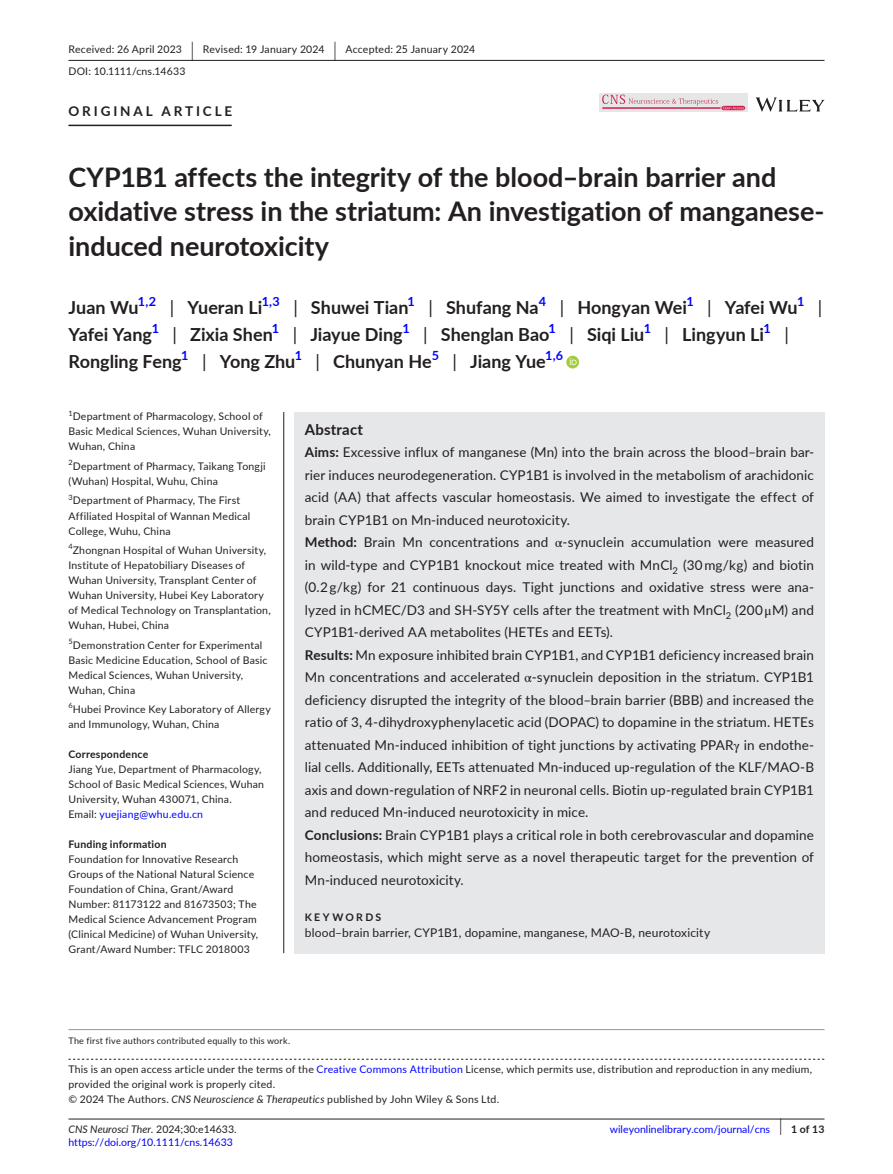
<style>
.page{position:relative;width:893px;height:1174px;background:#fff}
.page>*{position:absolute;margin:0;border:0;box-sizing:border-box;transform-origin:0 0}
.t1{font:700 27px/34.5px "Lato";letter-spacing:-.005em;color:#231f20}
.t2{font:700 18px "Lato";color:#231f20}
.t3{font:18px "Lato";color:#231f20}
.t4{font:700 15px "Lato";letter-spacing:.015em;color:#231f20}
.t5{font:13.5px/22.5px "Lato";letter-spacing:.01em;color:#231f20}
.t6{font:700 13.5px "Lato";letter-spacing:.215em;color:#231f20}
.t7{font:700 12.6px "Lato";color:#00f}
.t8{font:12px "Lato";letter-spacing:.015em;color:#231f20}
.t9{font:10.5px/15px "Lato";letter-spacing:.02em;color:#231f20}
.t10{font:10.5px "Lato";color:#00f}
.t11{font:700 10.5px "Lato";letter-spacing:.02em;color:#231f20}
.t12{font:italic 10.5px "Lato";color:#231f20}
.t13{font:700 10.5px "Lato";letter-spacing:.22em;color:#231f20}
.t14{font:9px "Lato";letter-spacing:.025em;color:#231f20}
.s1{font-size:19.65px}
.s2{font-weight:400}
.s3{color:#00f}
.s4{font-weight:700}
.s5{font-family:"STIX"}
.s6{font-style:italic}
.s7{font-style:normal}
.s8{font-weight:400;font-size:17.4px}
</style>
<div class="page">
<hr style="left:68px;top:1118px;width:756px;height:1px;background:#231f20">
<svg style="left:756px;top:97px;width:68px;height:15px"></svg>
<div style="left:599px;top:93px;width:149px;height:19px;background:#e5e6e6"></div>
<hr style="left:721px;top:106px;width:24px;height:4px;background:#d11c4b;border-radius:2px">
<svg style="left:602px;top:95px;width:142px;height:15px"></svg>
<hr style="left:68px;top:60px;width:756px;height:1px;background:#231f20">
<hr style="left:68px;top:125px;width:164px;height:1px;background:#231f20">
<svg style="left:566px;top:356px;width:13px;height:12px"></svg>
<svg style="left:570px;top:358px;width:7px;height:7px"></svg>
<svg style="left:68px;top:1058px;width:756px;height:1px"></svg>
<hr style="left:68px;top:1029px;width:756px;height:1px;background:#939598">
<hr style="left:283px;top:412px;width:1px;height:541px;background:#231f20">
<div style="left:294px;top:412px;width:530px;height:535px;background:#e6e7e9"></div>
<div style="left:294px;top:947px;width:530px;height:6px;background:#e6e7e9"></div>
<p class="t9" style="left:68px;top:38px;width:408px;line-height:21.8px">Received: 26 April 2023 <span class="s1">|</span> Revised: 19 January 2024 <span class="s1">|</span> Accepted: 25 January 2024<br>DOI: 10.1111/cns.14633</p>
<p class="t6" style="left:68px;top:101px;width:165px">ORIGINAL ARTICLE</p>
<h1 class="t1" style="left:68px;top:159px;width:758px">CYP1B1 affects the integrity of the blood–brain barrier and oxidative stress in the striatum: An investigation of manganese&shy;induced neurotoxicity</h1>
<h2 class="t2" style="left:68px;top:295px;width:72px">Juan Wu</h2>
<p class="t7" style="left:138px;top:292px;width:20px">1,2</p>
<h2 class="t2" style="left:170px;top:295px;width:94px"><span class="s2">|</span> Yueran Li</h2>
<p class="t7" style="left:262px;top:292px;width:20px">1,3</p>
<h2 class="t2" style="left:293px;top:295px;width:117px"><span class="s2">|</span> Shuwei Tian</h2>
<p class="t7" style="left:408px;top:292px;width:9px">1</p>
<h2 class="t2" style="left:428px;top:295px;width:112px"><span class="s2">|</span> Shufang Na</h2>
<p class="t7" style="left:539px;top:292px;width:9px">4</p>
<h2 class="t2" style="left:560px;top:295px;width:129px"><span class="s2">|</span> Hongyan Wei</h2>
<p class="t7" style="left:686px;top:292px;width:9px">1</p>
<h2 class="t2" style="left:707px;top:295px;width:92px"><span class="s2">|</span> Yafei Wu</h2>
<p class="t7" style="left:797px;top:292px;width:9px">1</p>
<h2 class="t3" style="left:818px;top:295px;width:6px">|</h2>
<h2 class="t2" style="left:68px;top:322px;width:85px">Yafei Yang</h2>
<p class="t7" style="left:152px;top:319px;width:9px">1</p>
<h2 class="t2" style="left:173px;top:322px;width:102px"><span class="s2">|</span> Zixia Shen</h2>
<p class="t7" style="left:272px;top:319px;width:9px">1</p>
<h2 class="t2" style="left:293px;top:322px;width:112px"><span class="s2">|</span> Jiayue Ding</h2>
<p class="t7" style="left:402px;top:319px;width:9px">1</p>
<h2 class="t2" style="left:423px;top:322px;width:128px"><span class="s2">|</span> Shenglan Bao</h2>
<p class="t7" style="left:549px;top:319px;width:9px">1</p>
<h2 class="t2" style="left:569px;top:322px;width:77px"><span class="s2">|</span> Siqi Liu</h2>
<p class="t7" style="left:644px;top:319px;width:9px">1</p>
<h2 class="t2" style="left:665px;top:322px;width:101px"><span class="s2">|</span> Lingyun Li</h2>
<p class="t7" style="left:763px;top:319px;width:9px">1</p>
<h2 class="t3" style="left:784px;top:322px;width:6px">|</h2>
<h2 class="t2" style="left:68px;top:349px;width:115px">Rongling Feng</h2>
<p class="t7" style="left:181px;top:346px;width:9px">1</p>
<h2 class="t2" style="left:202px;top:349px;width:95px"><span class="s2">|</span> Yong Zhu</h2>
<p class="t7" style="left:295px;top:346px;width:9px">1</p>
<h2 class="t2" style="left:316px;top:349px;width:118px"><span class="s2">|</span> Chunyan He</h2>
<p class="t7" style="left:432px;top:346px;width:9px">5</p>
<h2 class="t2" style="left:453px;top:349px;width:95px"><span class="s2">|</span> Jiang Yue</h2>
<p class="t7" style="left:545px;top:346px;width:20px">1,6</p>
<p class="t9" style="left:68px;top:409px;width:204px"><sup>1</sup>Department of Pharmacology, School of<br>Basic Medical Sciences, Wuhan University,<br>Wuhan, China</p>
<p class="t9" style="left:68px;top:458px;width:199px"><sup>2</sup>Department of Pharmacy, Taikang Tongji (Wuhan) Hospital, Wuhu, China</p>
<p class="t9" style="left:68px;top:493px;width:183px"><sup>3</sup>Department of Pharmacy, The First<br>Affiliated Hospital of Wannan Medical<br>College, Wuhu, China</p>
<p class="t9" style="left:68px;top:542px;width:204px"><sup>4</sup>Zhongnan Hospital of Wuhan University, Institute of Hepatobiliary Diseases of Wuhan University, Transplant Center of Wuhan University, Hubei Key Laboratory of Medical Technology on Transplantation, Wuhan, Hubei, China</p>
<p class="t9" style="left:68px;top:637px;width:201px"><sup>5</sup>Demonstration Center for Experimental Basic Medicine Education, School of Basic Medical Sciences, Wuhan University, Wuhan, China</p>
<p class="t9" style="left:68px;top:701px;width:204px"><sup>6</sup>Hubei Province Key Laboratory of Allergy and Immunology, Wuhan, China</p>
<p class="t11" style="left:68px;top:746px;width:81px">Correspondence</p>
<p class="t9" style="left:68px;top:761px;width:197px">Jiang Yue, Department of Pharmacology, School of Basic Medical Sciences, Wuhan University, Wuhan 430071, China.<br>Email: <span class="s3">yuejiang@whu.edu.cn</span></p>
<p class="t11" style="left:68px;top:836px;width:100px">Funding information</p>
<p class="t9" style="left:68px;top:851px;width:191px">Foundation for Innovative Research Groups of the National Natural Science Foundation of China, Grant/Award Number: 81173122 and 81673503; The Medical Science Advancement Program (Clinical Medicine) of Wuhan University, Grant/Award Number: TFLC 2018003</p>
<p class="t4" style="left:305px;top:418px;width:60px">Abstract</p>
<p class="t5" style="left:305px;top:440px;width:511px"><span class="s4">Aims:</span> Excessive influx of manganese (Mn) into the brain across the blood–brain bar&shy;rier induces neurodegeneration. CYP1B1 is involved in the metabolism of arachidonic acid (AA) that affects vascular homeostasis. We aimed to investigate the effect of brain CYP1B1 on Mn-induced neurotoxicity.<br><span class="s4">Method:</span> Brain Mn concentrations and <span class="s5">α</span>-synuclein accumulation were measured in wild-type and CYP1B1 knockout mice treated with MnCl<sub>2</sub> (30 mg/kg) and biotin (0.2 g/kg) for 21 continuous days. Tight junctions and oxidative stress were ana&shy;lyzed in hCMEC/D3 and SH-SY5Y cells after the treatment with MnCl<sub>2</sub> (200 <span class="s5">μ</span>M) and CYP1B1-derived AA metabolites (HETEs and EETs).<br><span class="s4">Results:</span> Mn exposure inhibited brain CYP1B1, and CYP1B1 deficiency increased brain Mn concentrations and accelerated <span class="s5">α</span>-synuclein deposition in the striatum. CYP1B1 deficiency disrupted the integrity of the blood–brain barrier (BBB) and increased the ratio of 3, 4-dihydroxyphenylacetic acid (DOPAC) to dopamine in the striatum. HETEs attenuated Mn-induced inhibition of tight junctions by activating PPAR<span class="s5">γ</span> in endothe&shy;lial cells. Additionally, EETs attenuated Mn-induced up-regulation of the KLF/MAO-B axis and down-regulation of NRF2 in neuronal cells. Biotin up-regulated brain CYP1B1 and reduced Mn-induced neurotoxicity in mice.<br><span class="s4">Conclusions:</span> Brain CYP1B1 plays a critical role in both cerebrovascular and dopamine homeostasis, which might serve as a novel therapeutic target for the prevention of Mn-induced neurotoxicity.</p>
<p class="t13" style="left:305px;top:909px;width:78px">KEYWORDS</p>
<p class="t8" style="left:305px;top:924px;width:407px">blood–brain barrier, CYP1B1, dopamine, manganese, MAO-B, neurotoxicity</p>
<p class="t14" style="left:68px;top:1033px;width:223px">The first five authors contributed equally to this work.</p>
<p class="t9" style="left:68px;top:1061px;width:745px">This is an open access article under the terms of the <span class="s3">Creative Commons Attribution</span> License, which permits use, distribution and reproduction in any medium, provided the original work is properly cited.<br>© 2024 The Authors. <span class="s6">CNS Neuroscience &amp; Therapeutics</span> published by John Wiley &amp; Sons Ltd.</p>
<p class="t12" style="left:68px;top:1121px;width:170px">CNS Neurosci Ther. <span class="s7">2024;30:e14633.</span></p>
<p class="t11" style="left:779px;top:1121px;width:46px"><span class="s8">|</span> 1 of 13</p>
<p class="t10" style="left:68px;top:1135px;width:166px">https://doi.org/10.1111/cns.14633</p>
<p class="t10" style="left:610px;top:1121px;width:162px">wileyonlinelibrary.com/journal/cns</p>
</div>
